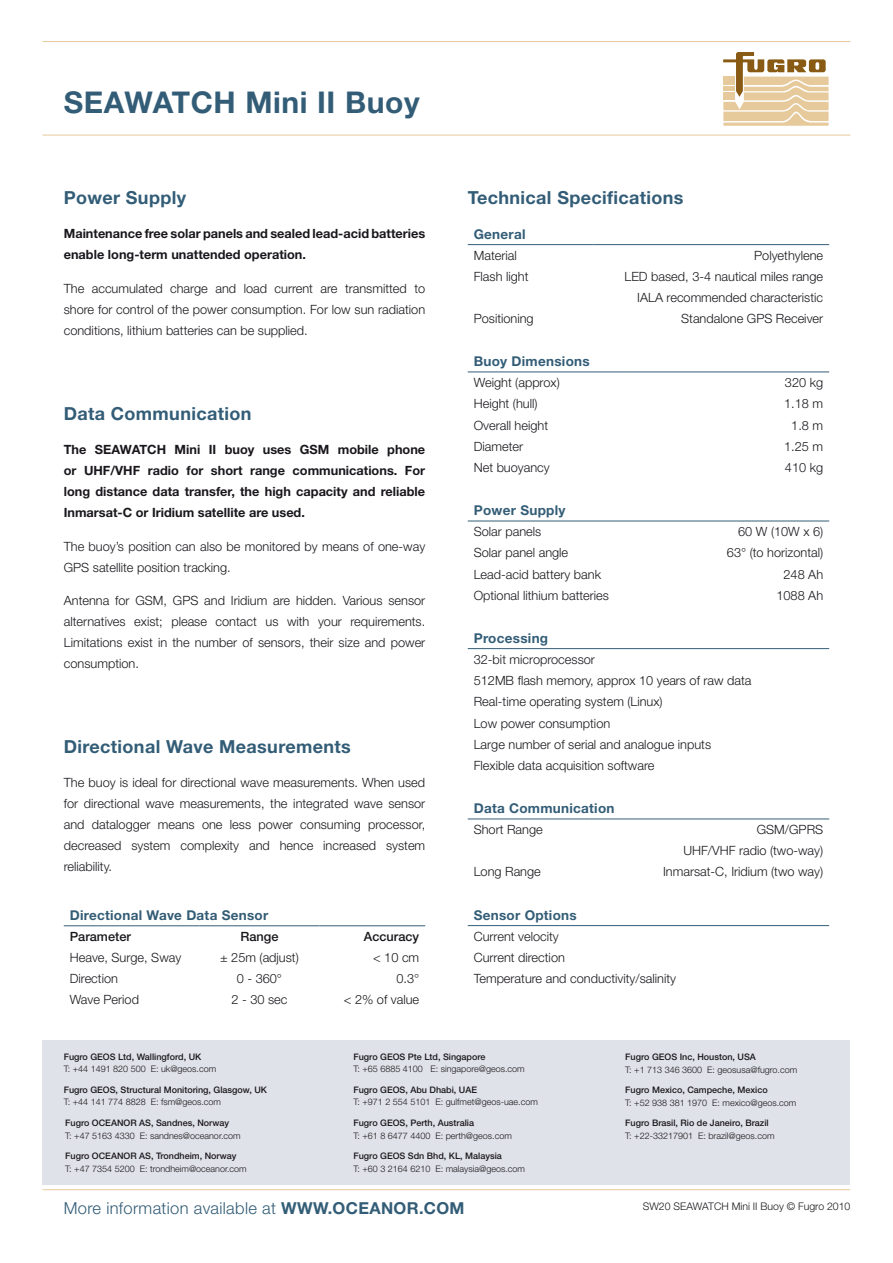
<style>
.page{position:relative;width:893px;height:1263px;background:#fff}
.page>*{position:absolute;margin:0;border:0;box-sizing:border-box;transform-origin:0 0}
.t1{font:700 30px "Helvetica Neue LT Std";letter-spacing:.02em;color:#335d77}
.t2{font:700 18px "Helvetica Neue LT Std";letter-spacing:.02em;color:#335d77}
.t3{font:300 16.5px "Helvetica Neue LT Std";letter-spacing:.02em;color:#335d77}
.t4{font:700 13.5px "Helvetica Neue LT Std";letter-spacing:.02em;color:#335d77}
.t5{font:700 13.5px "Helvetica Neue LT Std";letter-spacing:.02em;color:#335c75}
.t6{font:300 12.75px/21px "Helvetica Neue LT Std";color:#1a171c;text-align:justify}
.t7{font:700 12.75px/21px "Helvetica Neue LT Std";color:#1a171c}
.t8{font:500 12.75px "Helvetica Neue LT Std";color:#1a171c}
.t9{font:300 10.5px "Helvetica Neue LT Std";color:#1a171c}
.t10{font:300 9px "Helvetica Neue LT Std";color:#1a171c}
.t11{font:500 9px "Helvetica Neue LT Std";color:#1a171c}
.s1{font-weight:700}
</style>
<div class="page">
<hr style="left:43px;top:1189px;width:807px;height:1px;background:#e6ca9c">
<div style="left:43px;top:1040px;width:807px;height:145px;background:#dfe2e8"></div>
<hr style="left:43px;top:41px;width:807px;height:1px;background:#e6ca9c">
<hr style="left:43px;top:135px;width:807px;height:1px;background:#e6ca9c">
<svg style="left:723px;top:52px;width:106px;height:74px"></svg>
<hr style="left:64px;top:925px;width:135px;height:1px;background:#335d77">
<hr style="left:199px;top:925px;width:120px;height:1px;background:#335d77">
<hr style="left:319px;top:925px;width:106px;height:1px;background:#335d77">
<hr style="left:468px;top:244px;width:125px;height:1px;background:#335d77">
<hr style="left:593px;top:244px;width:236px;height:1px;background:#335d77">
<hr style="left:468px;top:372px;width:157px;height:1px;background:#335d77">
<hr style="left:625px;top:372px;width:204px;height:1px;background:#335d77">
<hr style="left:468px;top:521px;width:157px;height:1px;background:#335d77">
<hr style="left:625px;top:521px;width:204px;height:1px;background:#335d77">
<hr style="left:468px;top:648px;width:361px;height:1px;background:#335d77">
<hr style="left:468px;top:818px;width:121px;height:1px;background:#335d77">
<hr style="left:589px;top:818px;width:240px;height:1px;background:#335d77">
<hr style="left:468px;top:925px;width:361px;height:1px;background:#335d77">
<h1 class="t1" style="left:64px;top:84px;width:357px">SEAWATCH Mini II Buoy</h1>
<h2 class="t2" style="left:64px;top:187px;width:124px">Power Supply</h2>
<p class="t7" style="left:64px;top:223px;width:363px">Maintenance free solar panels and sealed lead-acid batteries enable long-term unattended operation.</p>
<p class="t6" style="left:64px;top:277px;width:363px">The accumulated charge and load current are transmitted to shore for control of the power consumption. For low sun radiation conditions, lithium batteries can be supplied.</p>
<h2 class="t2" style="left:64px;top:403px;width:189px">Data Communication</h2>
<p class="t7" style="left:64px;top:439px;width:363px;text-align:justify">The SEAWATCH Mini II buoy uses GSM mobile phone or UHF/VHF radio for short range communications. For long distance data transfer, the high capacity and reliable Inmarsat-C or Iridium satellite are used.</p>
<p class="t6" style="left:64px;top:535px;width:363px">The buoy’s position can also be monitored by means of one-way<br>GPS satellite position tracking.</p>
<p class="t6" style="left:64px;top:590px;width:363px">Antenna for GSM, GPS and Iridium are hidden. Various sensor alternatives exist; please contact us with your requirements.<br>Limitations exist in the number of sensors, their size and power consumption.</p>
<h2 class="t2" style="left:64px;top:736px;width:289px">Directional Wave Measurements</h2>
<p class="t6" style="left:64px;top:772px;width:363px">The buoy is ideal for directional wave measurements. When used for directional wave measurements, the integrated wave sensor and datalogger means one less power consuming processor, decreased system complexity and hence increased system reliability.</p>
<p class="t5" style="left:70px;top:907px;width:200px">Directional Wave Data Sensor</p>
<p class="t8" style="left:70px;top:929px;width:63px">Parameter</p>
<p class="t8" style="left:240px;top:929px;width:40px">Range</p>
<p class="t8" style="left:364px;top:929px;width:57px">Accuracy</p>
<p class="t6" style="left:70px;top:947px;width:113px">Heave, Surge, Sway</p>
<p class="t6" style="left:220px;top:947px;width:80px">± 25m (adjust)</p>
<p class="t6" style="left:373px;top:947px;width:48px">&lt; 10 cm</p>
<p class="t6" style="left:70px;top:968px;width:50px">Direction</p>
<p class="t6" style="left:237px;top:968px;width:47px">0 - 360°</p>
<p class="t6" style="left:396px;top:968px;width:24px">0.3°</p>
<p class="t6" style="left:70px;top:989px;width:71px">Wave Period</p>
<p class="t6" style="left:231px;top:989px;width:57px">2 - 30 sec</p>
<p class="t6" style="left:344px;top:989px;width:77px">&lt; 2% of value</p>
<h2 class="t2" style="left:468px;top:187px;width:217px">Technical Specifications</h2>
<p class="t4" style="left:474px;top:225px;width:53px">General</p>
<p class="t6" style="left:474px;top:244px;width:44px">Material</p>
<p class="t6" style="left:754px;top:244px;width:70px">Polyethylene</p>
<p class="t6" style="left:474px;top:266px;width:56px">Flash light</p>
<p class="t6" style="left:625px;top:266px;width:200px;text-align:right">LED based, 3-4 nautical miles range<br>IALA recommended characteristic</p>
<p class="t6" style="left:474px;top:308px;width:61px">Positioning</p>
<p class="t6" style="left:681px;top:308px;width:143px">Standalone GPS Receiver</p>
<p class="t4" style="left:474px;top:353px;width:118px">Buoy Dimensions</p>
<p class="t6" style="left:474px;top:372px;width:87px">Weight (approx)</p>
<p class="t6" style="left:785px;top:372px;width:40px">320 kg</p>
<p class="t6" style="left:474px;top:393px;width:65px">Height (hull)</p>
<p class="t6" style="left:784px;top:393px;width:40px">1.18 m</p>
<p class="t6" style="left:474px;top:414px;width:76px">Overall height</p>
<p class="t6" style="left:791px;top:414px;width:33px">1.8 m</p>
<p class="t6" style="left:474px;top:436px;width:51px">Diameter</p>
<p class="t6" style="left:784px;top:436px;width:40px">1.25 m</p>
<p class="t6" style="left:474px;top:457px;width:78px">Net buoyancy</p>
<p class="t6" style="left:785px;top:457px;width:40px">410 kg</p>
<p class="t4" style="left:474px;top:502px;width:93px">Power Supply</p>
<p class="t6" style="left:474px;top:521px;width:69px">Solar panels</p>
<p class="t6" style="left:738px;top:521px;width:87px">60 W (10W x 6)</p>
<p class="t6" style="left:474px;top:542px;width:96px">Solar panel angle</p>
<p class="t6" style="left:727px;top:542px;width:98px">63° (to horizontal)</p>
<p class="t6" style="left:474px;top:563px;width:129px">Lead-acid battery bank</p>
<p class="t6" style="left:783px;top:563px;width:41px">248 Ah</p>
<p class="t6" style="left:474px;top:584px;width:137px">Optional lithium batteries</p>
<p class="t6" style="left:776px;top:584px;width:48px">1088 Ah</p>
<p class="t4" style="left:474px;top:629px;width:76px">Processing</p>
<p class="t6" style="left:474px;top:648px;width:279px;text-align:left">32-bit microprocessor<br>512MB flash memory, approx 10 years of raw data Real-time operating system (Linux)<br>Low power consumption<br>Large number of serial and analogue inputs Flexible data acquisition software</p>
<p class="t4" style="left:474px;top:800px;width:142px">Data Communication</p>
<p class="t6" style="left:474px;top:819px;width:70px">Short Range</p>
<p class="t6" style="left:683px;top:819px;width:141px;text-align:right">GSM/GPRS<br>UHF/VHF radio (two-way)</p>
<p class="t6" style="left:474px;top:861px;width:69px">Long Range</p>
<p class="t6" style="left:663px;top:861px;width:162px">Inmarsat-C, Iridium (two way)</p>
<p class="t4" style="left:474px;top:906px;width:105px">Sensor Options</p>
<p class="t6" style="left:474px;top:925px;width:204px;text-align:left">Current velocity<br>Current direction<br>Temperature and conductivity/salinity</p>
<p class="t11" style="left:64px;top:1051px;width:139px">Fugro GEOS Ltd, Wallingford, UK</p>
<p class="t10" style="left:64px;top:1063px;width:154px">T: +44 1491 820 500 E: uk@geos.com</p>
<p class="t11" style="left:64px;top:1084px;width:205px">Fugro GEOS, Structural Monitoring, Glasgow, UK</p>
<p class="t10" style="left:64px;top:1096px;width:159px">T: +44 141 774 8828 E: fsm@geos.com</p>
<p class="t11" style="left:65px;top:1117px;width:165px">Fugro OCEANOR AS, Sandnes, Norway</p>
<p class="t10" style="left:65px;top:1130px;width:177px">T: +47 5163 4330 E: sandnes@oceanor.com</p>
<p class="t11" style="left:65px;top:1150px;width:173px">Fugro OCEANOR AS, Trondheim, Norway</p>
<p class="t10" style="left:65px;top:1163px;width:183px">T: +47 7354 5200 E: trondheim@oceanor.com</p>
<p class="t11" style="left:353px;top:1051px;width:133px">Fugro GEOS Pte Ltd, Singapore</p>
<p class="t10" style="left:353px;top:1063px;width:173px">T: +65 6885 4100 E: singapore@geos.com</p>
<p class="t11" style="left:353px;top:1084px;width:125px">Fugro GEOS, Abu Dhabi, UAE</p>
<p class="t10" style="left:353px;top:1096px;width:186px">T: +971 2 554 5101 E: gulfmet@geos-uae.com</p>
<p class="t11" style="left:353px;top:1117px;width:122px">Fugro GEOS, Perth, Australia</p>
<p class="t10" style="left:353px;top:1130px;width:160px">T: +61 8 6477 4400 E: perth@geos.com</p>
<p class="t11" style="left:353px;top:1150px;width:150px">Fugro GEOS Sdn Bhd, KL, Malaysia</p>
<p class="t10" style="left:353px;top:1163px;width:173px">T: +60 3 2164 6210 E: malaysia@geos.com</p>
<p class="t3" style="left:64px;top:1198px;width:402px">More information available at <span class="s1">WWW.OCEANOR.COM</span></p>
<p class="t11" style="left:625px;top:1051px;width:132px">Fugro GEOS Inc, Houston, USA</p>
<p class="t10" style="left:625px;top:1064px;width:173px">T: +1 713 346 3600 E: geosusa@fugro.com</p>
<p class="t11" style="left:625px;top:1084px;width:144px">Fugro Mexico, Campeche, Mexico</p>
<p class="t10" style="left:625px;top:1097px;width:173px">T: +52 938 381 1970 E: mexico@geos.com</p>
<p class="t11" style="left:625px;top:1117px;width:145px">Fugro Brasil, Rio de Janeiro, Brazil</p>
<p class="t10" style="left:625px;top:1130px;width:151px">T: +22-33217901 E: brazil@geos.com</p>
<p class="t9" style="left:643px;top:1199px;width:209px">SW20 SEAWATCH Mini II Buoy © Fugro 2010</p>
</div>
